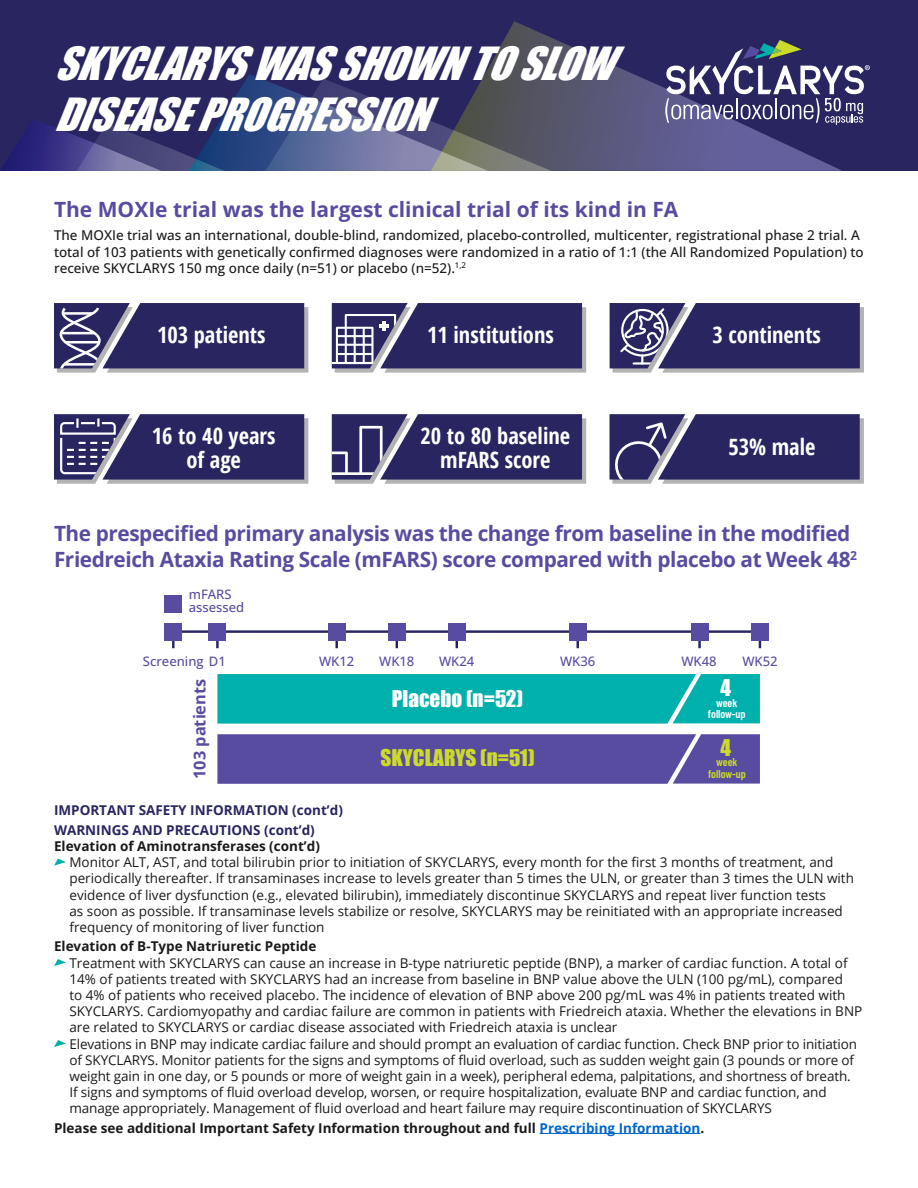
<style>
.page{position:relative;width:918px;height:1188px;background:#fff}
.page>*{position:absolute;margin:0;border:0;box-sizing:border-box;transform-origin:0 0}
.t1{font:italic 42px/51px "Impact";color:#fff}
.t2{font:700 condensed 22.5px/24px "Open Sans";color:#fff;text-align:center}
.t3{font:21.15px "Impact";color:#ccdb2a}
.t4{font:21.15px "Impact";color:#fff}
.t5{font:700 21px/25.2px "Open Sans";letter-spacing:-.02em;color:#584ca0}
.t6{font:700 21px "Open Sans";color:#584ca0}
.t7{font:700 16.35px "Open Sans";color:#584ca0}
.t8{font:13.5px/16.2px "Open Sans";color:#1a1a1a}
.t9{font:500 13.5px/16.2px "Open Sans";color:#1a1a1a}
.t10{font:700 13.5px "Open Sans";color:#1a1a1a}
.t11{font:700 13.5px/19.5px "Open Sans";color:#282561}
.t12{font:500 13.05px/13.8px "Open Sans";color:#584ca0}
.t13{font:600 11.4px/11.4px "Barlow Condensed";color:#fff;text-align:center}
.t14{font:600 11.4px/11.4px "Barlow Condensed";color:#ccdb2a;text-align:center}
.s1{color:#06c}
</style>
<div class="page">
<hr style="left:540px;top:1133px;width:160px;height:1px;background:#06c">
<svg style="left:54px;top:859px;width:12px;height:7px"></svg>
<svg style="left:54px;top:959px;width:12px;height:7px"></svg>
<svg style="left:54px;top:1040px;width:12px;height:7px"></svg>
<div style="left:217px;top:734px;width:543px;height:50px;background:#584ca0"></div>
<hr style="left:216px;top:632px;width:3px;height:16px;background:#262262">
<hr style="left:335px;top:632px;width:3px;height:16px;background:#262262">
<svg style="left:396px;top:640px;width:2px;height:6px"></svg>
<svg style="left:456px;top:640px;width:2px;height:6px"></svg>
<svg style="left:577px;top:640px;width:2px;height:6px"></svg>
<hr style="left:698px;top:632px;width:3px;height:16px;background:#262262">
<div style="left:172px;top:630px;width:589px;height:19px;border:2px solid #282561"></div>
<div style="left:165px;top:623px;width:17px;height:17px;background:#584ca0"></div>
<div style="left:165px;top:595px;width:17px;height:17px;background:#584ca0"></div>
<div style="left:209px;top:623px;width:17px;height:17px;background:#584ca0"></div>
<div style="left:328px;top:623px;width:18px;height:17px;background:#584ca0"></div>
<div style="left:388px;top:623px;width:18px;height:17px;background:#584ca0"></div>
<div style="left:448px;top:623px;width:18px;height:17px;background:#584ca0"></div>
<div style="left:569px;top:623px;width:18px;height:17px;background:#584ca0"></div>
<div style="left:691px;top:623px;width:17px;height:17px;background:#584ca0"></div>
<div style="left:751px;top:623px;width:18px;height:17px;background:#584ca0"></div>
<div style="left:217px;top:674px;width:543px;height:50px;background:#00b0ad"></div>
<svg style="left:610px;top:414px;width:254px;height:70px;background:#3e3c70"></svg>
<svg style="left:332px;top:414px;width:254px;height:70px;background:#403d70"></svg>
<svg style="left:54px;top:414px;width:254px;height:70px;background:#423f72"></svg>
<svg style="left:610px;top:303px;width:254px;height:70px;background:#444173"></svg>
<svg style="left:332px;top:303px;width:254px;height:70px;background:#454374"></svg>
<svg style="left:54px;top:303px;width:254px;height:70px;background:#434173"></svg>
<div style="left:0;top:0;width:918px;height:171px;background:#282561"></div>
<svg style="left:1px;top:74px;width:430px;height:97px"></svg>
<svg style="left:431px;top:21px;width:411px;height:150px"></svg>
<svg style="left:665px;top:40px;width:205px;height:85px"></svg>
<h1 class="t1" style="left:54px;top:37px;width:585px">SKYCLARYSWASSHOWNTOSLOW<br>DISEASEPROGRESSION</h1>
<h3 class="t6" style="left:54px;top:195px;width:626px">The MOXIe trial was the largest clinical trial of its kind in FA</h3>
<p class="t9" style="left:54px;top:227px;width:811px">The MOXIe trial was an international, double-blind, randomized, placebo-controlled, multicenter, registrational phase 2 trial. A total of 103 patients with genetically confirmed diagnoses were randomized in a ratio of 1:1 (the All Randomized Population) to receive SKYCLARYS 150 mg once daily (n=51) or placebo (n=52).<sup>1,2</sup></p>
<h2 class="t2" style="left:157px;top:323px;width:110px">103 patients</h2>
<h2 class="t2" style="left:427px;top:323px;width:128px">11 institutions</h2>
<h2 class="t2" style="left:713px;top:323px;width:110px">3 continents</h2>
<h2 class="t2" style="left:152px;top:423px;width:125px">16 to 40 years of age</h2>
<h2 class="t2" style="left:420px;top:423px;width:151px">20 to 80 baseline mFARS score</h2>
<h2 class="t2" style="left:728px;top:434px;width:89px">53% male</h2>
<h3 class="t5" style="left:54px;top:521px;width:805px">The prespecified primary analysis was the change from baseline in the modified<br>Friedreich Ataxia Rating Scale (mFARS) score compared with placebo at Week 48<sup>2</sup></h3>
<p class="t12" style="left:189px;top:587px;width:57px">mFARS assessed</p>
<p class="t12" style="left:143px;top:654px;width:84px">Screening D1</p>
<p class="t12" style="left:319px;top:654px;width:37px">WK12</p>
<p class="t12" style="left:379px;top:654px;width:37px">WK18</p>
<p class="t12" style="left:439px;top:654px;width:37px">WK24</p>
<p class="t12" style="left:560px;top:654px;width:37px">WK36</p>
<p class="t12" style="left:681px;top:654px;width:37px">WK48</p>
<p class="t12" style="left:742px;top:654px;width:37px">WK52</p>
<p class="t7" style="left:188px;top:779px;width:101px;rotate:-90deg">103 patients</p>
<h3 class="t4" style="left:392px;top:682px;width:133px">Placebo (n=52)</h3>
<h3 class="t3" style="left:381px;top:741px;width:156px">SKYCLARYS (n=51)</h3>
<h3 class="t4" style="left:720px;top:672px;width:12px">4</h3>
<p class="t13" style="left:708px;top:697px;width:39px">week follow-up</p>
<h3 class="t3" style="left:720px;top:731px;width:12px">4</h3>
<p class="t14" style="left:708px;top:756px;width:39px">week follow-up</p>
<p class="t11" style="left:54px;top:800px;width:290px">IMPORTANT SAFETY INFORMATION (cont’d)<br>WARNINGS AND PRECAUTIONS (cont’d)</p>
<p class="t10" style="left:54px;top:837px;width:267px">Elevation of Aminotransferases (cont’d)</p>
<p class="t8" style="left:69px;top:854px;width:786px">Monitor ALT, AST, and total bilirubin prior to initiation of SKYCLARYS, every month for the first 3 months of treatment, and periodically thereafter. If transaminases increase to levels greater than 5 times the ULN, or greater than 3 times the ULN with evidence of liver dysfunction (e.g., elevated bilirubin), immediately discontinue SKYCLARYS and repeat liver function tests<br>as soon as possible. If transaminase levels stabilize or resolve, SKYCLARYS may be reinitiated with an appropriate increased frequency of monitoring of liver function</p>
<p class="t10" style="left:54px;top:937px;width:264px">Elevation of B-Type Natriuretic Peptide</p>
<p class="t8" style="left:69px;top:954px;width:794px">Treatment with SKYCLARYS can cause an increase in B-type natriuretic peptide (BNP), a marker of cardiac function. A total of 14% of patients treated with SKYCLARYS had an increase from baseline in BNP value above the ULN (100 pg/mL), compared<br>to 4% of patients who received placebo. The incidence of elevation of BNP above 200 pg/mL was 4% in patients treated with SKYCLARYS. Cardiomyopathy and cardiac failure are common in patients with Friedreich ataxia. Whether the elevations in BNP are related to SKYCLARYS or cardiac disease associated with Friedreich ataxia is unclear<br>Elevations in BNP may indicate cardiac failure and should prompt an evaluation of cardiac function. Check BNP prior to initiation of SKYCLARYS. Monitor patients for the signs and symptoms of fluid overload, such as sudden weight gain (3 pounds or more of weight gain in one day, or 5 pounds or more of weight gain in a week), peripheral edema, palpitations, and shortness of breath.<br>If signs and symptoms of fluid overload develop, worsen, or require hospitalization, evaluate BNP and cardiac function, and manage appropriately. Management of fluid overload and heart failure may require discontinuation of SKYCLARYS</p>
<p class="t10" style="left:54px;top:1118px;width:652px">Please see additional Important Safety Information throughout and full <span class="s1">Prescribing Information</span>.</p>
</div>
